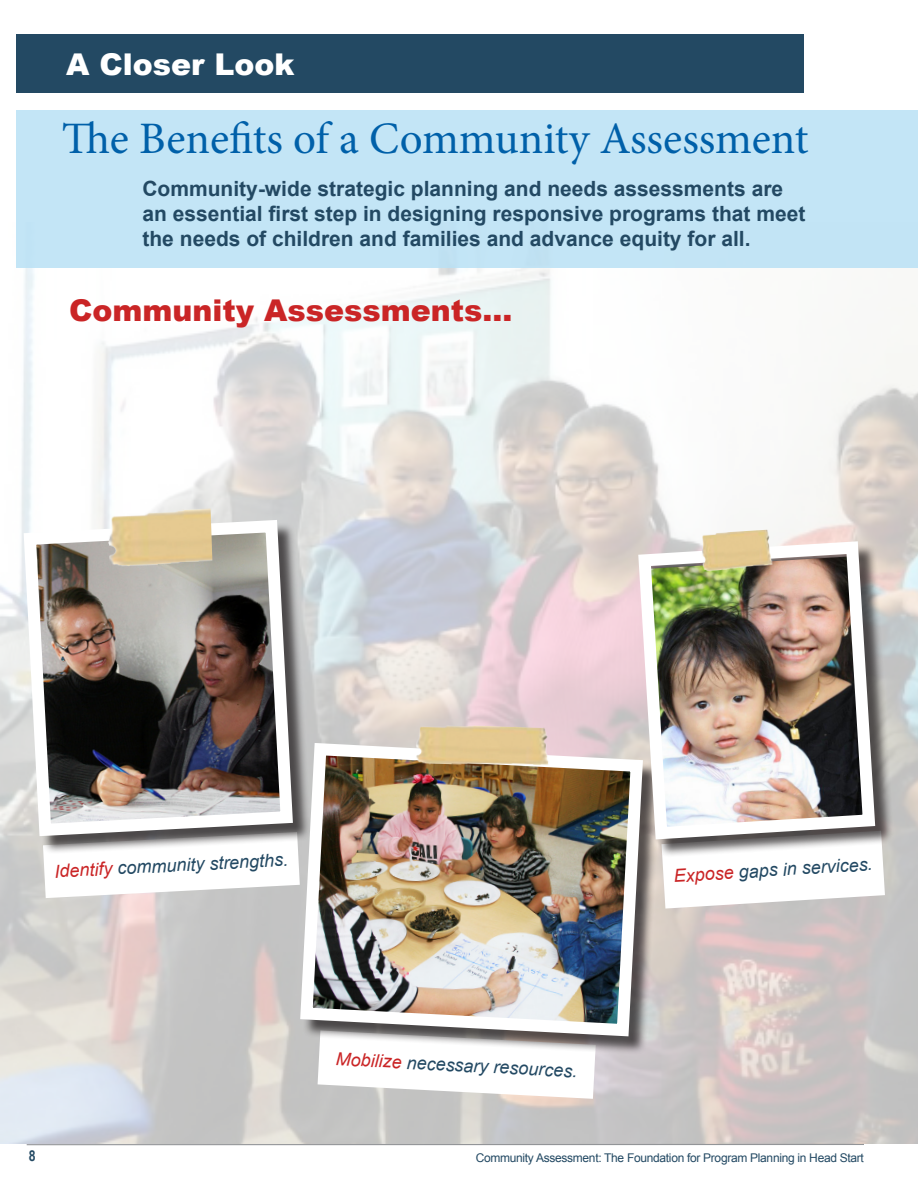
<style>
.page{position:relative;width:918px;height:1188px;background:#fff}
.page>*{position:absolute;margin:0;border:0;box-sizing:border-box;transform-origin:0 0}
.t1{font:45px "Minion Pro";color:#0060a9}
.t2{font:900 30px "Arial";color:#ca2526}
.t3{font:900 30px "Arial";color:#fff}
.t4{font:700 21px/25.2px "Arial";color:#234963}
.t5{font:italic 18px "Arial";color:#234963}
.t6{font:700 15px "Arial Narrow";color:#234963}
.t7{font:12px "Arial";letter-spacing:-.025em;color:#234963}
.s1{color:#ca2526}
</style>
<div class="page">
<hr style="left:27px;top:1144px;width:837px;height:1px;background:#939598">
<img style="left:0;top:267px;width:918px;height:877px">
<div style="left:16px;top:110px;width:902px;height:157px;background:#c3e5f6"></div>
<div style="left:16px;top:35px;width:788px;height:58px;background:#234963"></div>
<svg style="left:43px;top:854px;width:251px;height:44px"></svg>
<div style="left:26px;top:523px;width:285px;height:331px;background:#231f20;opacity:.75"></div>
<img style="left:17px;top:514px;width:282px;height:328px">
<img style="left:101px;top:509px;width:112px;height:62px">
<svg style="left:318px;top:1055px;width:278px;height:44px"></svg>
<div style="left:303px;top:746px;width:359px;height:309px;background:#231f20;opacity:.75"></div>
<img style="left:294px;top:737px;width:355px;height:306px">
<img style="left:411px;top:723px;width:144px;height:49px">
<svg style="left:662px;top:858px;width:223px;height:51px"></svg>
<div style="left:641px;top:544px;width:252px;height:314px;background:#231f20;opacity:.75"></div>
<img style="left:632px;top:535px;width:250px;height:311px">
<img style="left:699px;top:529px;width:76px;height:47px">
<p class="t3" style="left:66px;top:42px;width:230px">A Closer Look</p>
<h2 class="t1" style="left:62px;top:108px;width:748px">The Benefits of a Community Assessment</h2>
<p class="t4" style="left:142px;top:176px;width:664px">Community-wide strategic planning and needs assessments are an essential first step in designing responsive programs that meet the needs of children and families and advance equity for all.</p>
<p class="t2" style="left:69px;top:288px;width:445px">Community Assessments...</p>
<p class="t5" style="left:54px;top:860px;width:236px;rotate:-3deg"><span class="s1">Identify</span> community strengths.</p>
<p class="t5" style="left:673px;top:866px;width:201px;rotate:-4deg"><span class="s1">Expose</span> gaps in services.</p>
<p class="t6" style="left:29px;top:1144px;width:8px">8</p>
<p class="t5" style="left:336px;top:1047px;width:244px;rotate:3deg"><span class="s1">Mobilize</span> necessary resources.</p>
<p class="t7" style="left:476px;top:1150px;width:390px">Community Assessment: The Foundation for Program Planning in Head Start</p>
</div>
